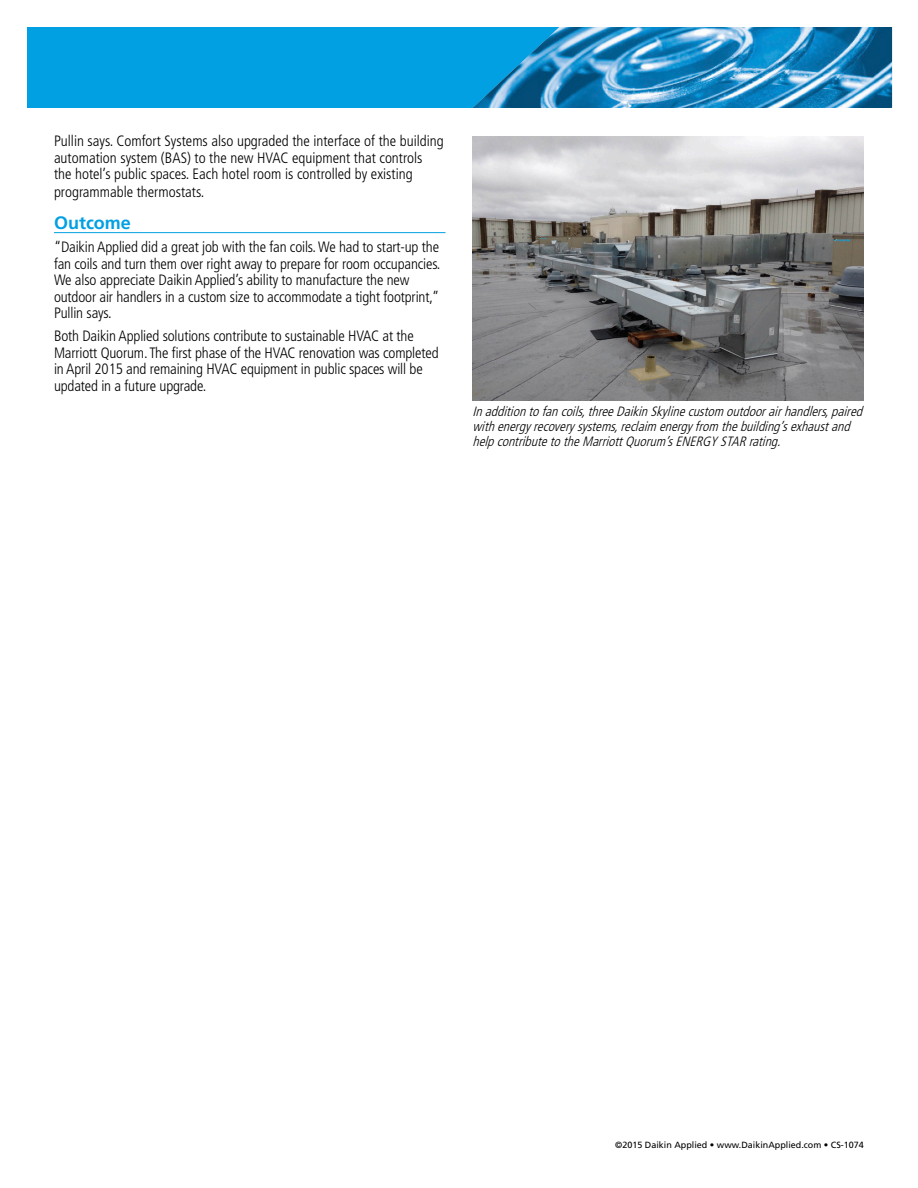
<style>
.page{position:relative;width:918px;height:1188px;background:#fff}
.page>*{position:absolute;margin:0;border:0;box-sizing:border-box;transform-origin:0 0}
.CS_Heads_with_Rule{font:700 18px "Frutiger LT Std";color:#00a0e3}
.t1{font:300 condensed 15px/16.5px "Frutiger LT Std";letter-spacing:-.01em;color:#000}
.CS_Photo_Caption{font:italic 300 condensed 13.5px/15px "Frutiger LT Std";color:#000}
.CS_Copyright{font:9px "Frutiger LT Std";color:#000}
</style>
<div class="page">
<div style="left:27px;top:27px;width:591px;height:81px;background:#00a0e3"></div>
<img style="left:473px;top:27px;width:419px;height:81px">
<hr style="left:54px;top:232px;width:392px;height:1px;background:#00a0e3">
<img style="left:472px;top:136px;width:392px;height:264px">
<p class="t1" style="left:54px;top:133px;width:391px">Pullin says. Comfort Systems also upgraded the interface of the building automation system (BAS) to the new HVAC equipment that controls the hotel’s public spaces. Each hotel room is controlled by existing</p>
<p class="t1" style="left:54px;top:184px;width:152px">programmable thermostats.</p>
<p class="CS_Heads_with_Rule" style="left:54px;top:212px;width:79px">Outcome</p>
<p class="t1" style="left:54px;top:239px;width:388px">“Daikin Applied did a great job with the fan coils. We had to start-up the fan coils and turn them over right away to prepare for room occupancies.<br>We also appreciate Daikin Applied’s ability to manufacture the new outdoor air handlers in a custom size to accommodate a tight footprint,” Pullin says.</p>
<p class="t1" style="left:54px;top:328px;width:386px">Both Daikin Applied solutions contribute to sustainable HVAC at the Marriott Quorum. The first phase of the HVAC renovation was completed in April 2015 and remaining HVAC equipment in public spaces will be updated in a future upgrade.</p>
<p class="CS_Photo_Caption" style="left:472px;top:404px;width:395px">Inadditiontofancoils,threeDaikinSkylinecustom outdoorairhandlers,paired withenergyrecoverysystems,reclaim energyfrom thebuilding’sexhaustand helpcontributetotheMarriottQuorum’sENERGYSTARrating.</p>
<p class="CS_Copyright" style="left:615px;top:1139px;width:250px">©2015 Daikin Applied • www.DaikinApplied.com • CS-1074</p>
</div>
